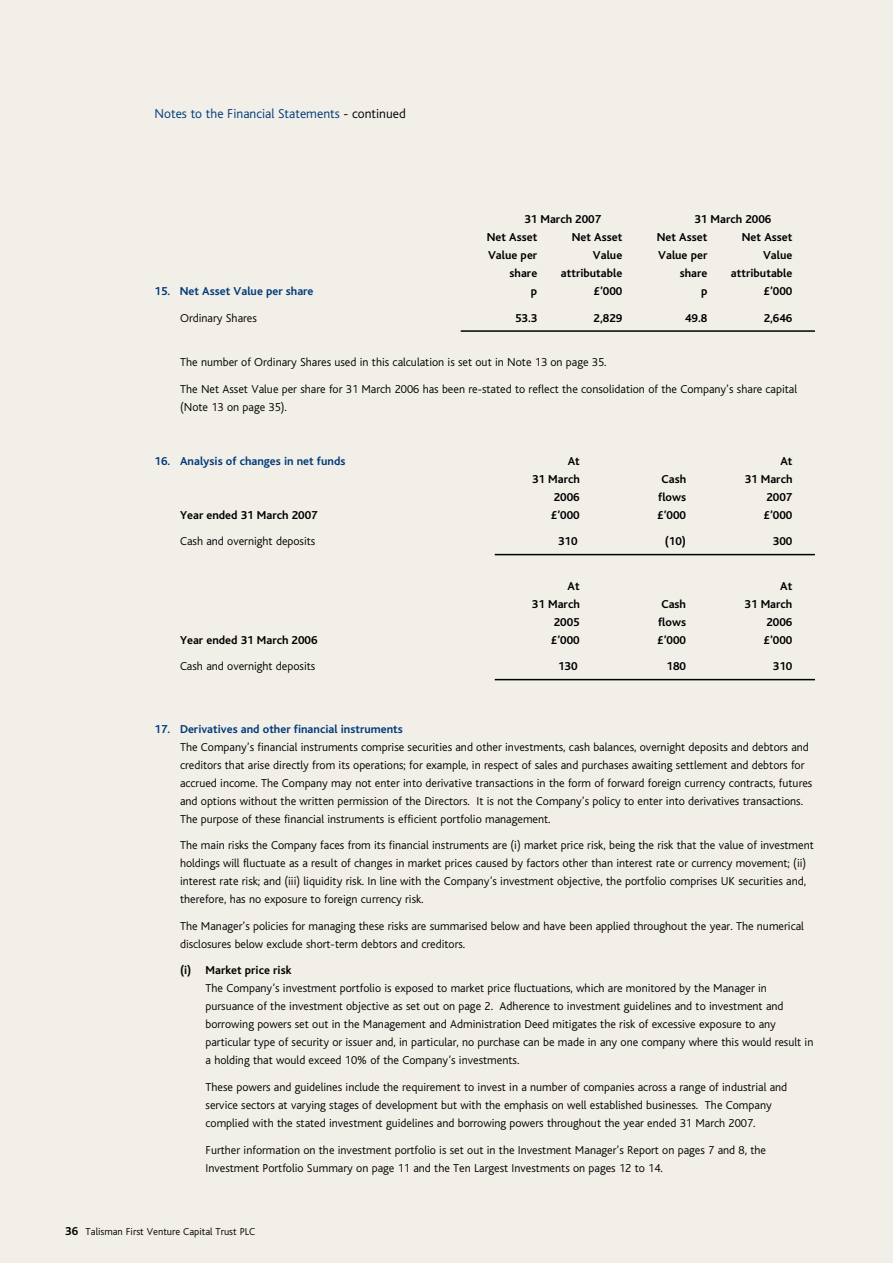
<style>
.page{position:relative;width:893px;height:1263px;background:#f2efe9}
.page>*{position:absolute;margin:0;border:0;box-sizing:border-box;transform-origin:0 0}
.t1{font:300 13.5px "Bliss";color:#003b79}
.t2{font:300 12px/18px "Bliss";color:#000}
.t3{font:700 12px "Bliss";color:#000}
.t4{font:700 12px "Bliss";color:#003b79}
.t5{font:300 10.5px "Bliss";color:#000}
.s1{color:#000}
.s2{font-weight:700;font-size:12px}
</style>
<div class="page">
<hr style="left:461px;top:330px;width:354px;height:2px;background:#000">
<hr style="left:495px;top:554px;width:320px;height:1px;background:#000">
<hr style="left:495px;top:679px;width:320px;height:1px;background:#000">
<p class="t1" style="left:155px;top:107px;width:253px">Notes to the Financial Statements <span class="s1">- continued</span></p>
<p class="t3" style="left:524px;top:213px;width:78px">31 March 2007</p>
<p class="t3" style="left:694px;top:213px;width:78px">31 March 2006</p>
<p class="t3" style="left:487px;top:231px;width:52px">Net Asset</p>
<p class="t3" style="left:572px;top:231px;width:52px">Net Asset</p>
<p class="t3" style="left:657px;top:231px;width:52px">Net Asset</p>
<p class="t3" style="left:742px;top:231px;width:52px">Net Asset</p>
<p class="t3" style="left:488px;top:249px;width:51px">Value per</p>
<p class="t3" style="left:593px;top:249px;width:31px">Value</p>
<p class="t3" style="left:658px;top:249px;width:51px">Value per</p>
<p class="t3" style="left:763px;top:249px;width:31px">Value</p>
<p class="t3" style="left:510px;top:267px;width:29px">share</p>
<p class="t3" style="left:561px;top:267px;width:63px">attributable</p>
<p class="t3" style="left:680px;top:267px;width:29px">share</p>
<p class="t3" style="left:731px;top:267px;width:63px">attributable</p>
<p class="t4" style="left:155px;top:285px;width:160px">15. Net Asset Value per share</p>
<p class="t3" style="left:531px;top:285px;width:8px">p</p>
<p class="t3" style="left:593px;top:285px;width:30px">£’000</p>
<p class="t3" style="left:701px;top:285px;width:8px">p</p>
<p class="t3" style="left:764px;top:285px;width:30px">£’000</p>
<p class="t2" style="left:180px;top:309px;width:78px">Ordinary Shares</p>
<p class="t3" style="left:515px;top:312px;width:24px">53.3</p>
<p class="t3" style="left:594px;top:312px;width:30px">2,829</p>
<p class="t3" style="left:685px;top:312px;width:24px">49.8</p>
<p class="t3" style="left:764px;top:312px;width:30px">2,646</p>
<p class="t2" style="left:180px;top:354px;width:428px">The number of Ordinary Shares used in this calculation is set out in Note 13 on page 35.</p>
<p class="t2" style="left:180px;top:380px;width:619px">The Net Asset Value per share for 31 March 2006 has been re-stated to reflect the consolidation of the Company’s share capital (Note 13 on page 35).</p>
<p class="t4" style="left:155px;top:455px;width:192px">16. Analysis of changes in net funds</p>
<p class="t3" style="left:568px;top:455px;width:14px">At</p>
<p class="t3" style="left:780px;top:455px;width:14px">At</p>
<p class="t3" style="left:532px;top:473px;width:49px">31 March</p>
<p class="t3" style="left:661px;top:473px;width:26px">Cash</p>
<p class="t3" style="left:745px;top:473px;width:49px">31 March</p>
<p class="t3" style="left:554px;top:491px;width:28px">2006</p>
<p class="t3" style="left:658px;top:491px;width:29px">flows</p>
<p class="t3" style="left:766px;top:491px;width:28px">2007</p>
<p class="t3" style="left:180px;top:509px;width:139px">Year ended 31 March 2007</p>
<p class="t3" style="left:551px;top:509px;width:30px">£’000</p>
<p class="t3" style="left:657px;top:509px;width:30px">£’000</p>
<p class="t3" style="left:764px;top:509px;width:30px">£’000</p>
<p class="t2" style="left:180px;top:533px;width:137px">Cash and overnight deposits</p>
<p class="t3" style="left:558px;top:535px;width:21px">310</p>
<p class="t3" style="left:665px;top:535px;width:23px">(10)</p>
<p class="t3" style="left:773px;top:535px;width:21px">300</p>
<p class="t3" style="left:568px;top:580px;width:14px">At</p>
<p class="t3" style="left:780px;top:580px;width:14px">At</p>
<p class="t3" style="left:532px;top:598px;width:49px">31 March</p>
<p class="t3" style="left:661px;top:598px;width:26px">Cash</p>
<p class="t3" style="left:745px;top:598px;width:49px">31 March</p>
<p class="t3" style="left:554px;top:616px;width:28px">2005</p>
<p class="t3" style="left:658px;top:616px;width:29px">flows</p>
<p class="t3" style="left:766px;top:616px;width:28px">2006</p>
<p class="t3" style="left:180px;top:634px;width:139px">Year ended 31 March 2006</p>
<p class="t3" style="left:551px;top:634px;width:30px">£’000</p>
<p class="t3" style="left:657px;top:634px;width:30px">£’000</p>
<p class="t3" style="left:763px;top:634px;width:30px">£’000</p>
<p class="t2" style="left:180px;top:658px;width:137px">Cash and overnight deposits</p>
<p class="t3" style="left:558px;top:660px;width:21px">130</p>
<p class="t3" style="left:666px;top:660px;width:21px">180</p>
<p class="t3" style="left:773px;top:660px;width:21px">310</p>
<p class="t4" style="left:154px;top:723px;width:250px">17. Derivatives and other financial instruments</p>
<p class="t2" style="left:180px;top:738px;width:634px">The Company’s financial instruments comprise securities and other investments, cash balances, overnight deposits and debtors and creditors that arise directly from its operations; for example, in respect of sales and purchases awaiting settlement and debtors for accrued income. The Company may not enter into derivative transactions in the form of forward foreign currency contracts, futures and options without the written permission of the Directors. It is not the Company’s policy to enter into derivatives transactions.<br>The purpose of these financial instruments is efficient portfolio management.</p>
<p class="t2" style="left:180px;top:837px;width:635px">The main risks the Company faces from its financial instruments are (i) market price risk, being the risk that the value of investment holdings will fluctuate as a result of changes in market prices caused by factors other than interest rate or currency movement; (ii) interest rate risk; and (iii) liquidity risk. In line with the Company’s investment objective, the portfolio comprises UK securities and, therefore, has no exposure to foreign currency risk.</p>
<p class="t2" style="left:180px;top:917px;width:625px">The Manager’s policies for managing these risks are summarised below and have been applied throughout the year. The numerical disclosures below exclude short-term debtors and creditors.</p>
<p class="t3" style="left:180px;top:964px;width:113px">(i) Market price risk</p>
<p class="t2" style="left:206px;top:980px;width:609px">The Company’s investment portfolio is exposed to market price fluctuations, which are monitored by the Manager in pursuance of the investment objective as set out on page 2. Adherence to investment guidelines and to investment and borrowing powers set out in the Management and Administration Deed mitigates the risk of excessive exposure to any particular type of security or issuer and, in particular, no purchase can be made in any one company where this would result in a holding that would exceed 10% of the Company’s investments.</p>
<p class="t2" style="left:206px;top:1078px;width:583px">These powers and guidelines include the requirement to invest in a number of companies across a range of industrial and service sectors at varying stages of development but with the emphasis on well established businesses. The Company complied with the stated investment guidelines and borrowing powers throughout the year ended 31 March 2007.</p>
<p class="t2" style="left:206px;top:1141px;width:562px">Further information on the investment portfolio is set out in the Investment Manager’s Report on pages 7 and 8, the<br>Investment Portfolio Summary on page 11 and the Ten Largest Investments on pages 12 to 14.</p>
<p class="t5" style="left:65px;top:1226px;width:191px"><span class="s2">36</span> Talisman First Venture Capital Trust PLC</p>
</div>
